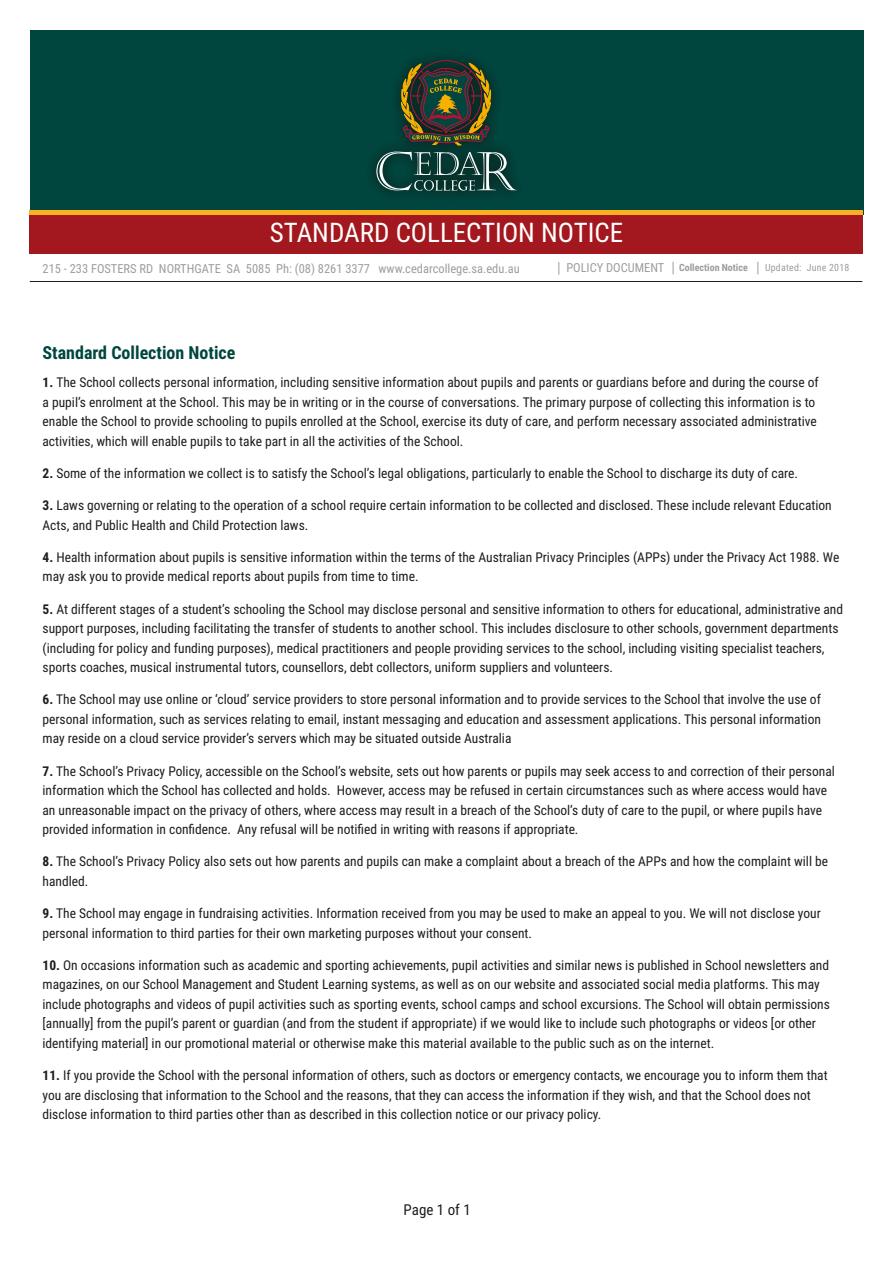
<style>
.page{position:relative;width:893px;height:1263px;background:#fff}
.page>*{position:absolute;margin:0;border:0;box-sizing:border-box;transform-origin:0 0}
.t1{font:27px "Roboto Condensed";color:#fff}
.t2{font:700 18px "Roboto Condensed";color:#00463f}
.t3{font:15px "Roboto Condensed";color:#1d1d1b}
.t4{font:13.5px/19.5px "Roboto Condensed";color:#1d1d1b}
.t5{font:12.45px "Roboto Condensed";color:#9d9d9c}
.t6{font:700 9.9px "Roboto Condensed";color:#9d9d9c}
.t7{font:9.9px "Roboto Condensed";letter-spacing:.02em;color:#9d9d9c}
.s1{font-weight:400;font-size:12.45px}
.s2{font-weight:700}
</style>
<div class="page">
<div style="left:30px;top:30px;width:833px;height:180px;background:#00463f"></div>
<div style="left:30px;top:215px;width:833px;height:39px;background:#a2181e"></div>
<div style="left:30px;top:210px;width:833px;height:5px;background:#f9b122"></div>
<div style="left:363px;top:46px;width:166px;height:158px;background:#00463f"></div>
<svg style="left:376px;top:152px;width:141px;height:39px"></svg>
<svg style="left:401px;top:60px;width:90px;height:85px"></svg>
<svg style="left:673px;top:262px;width:1px;height:12px"></svg>
<svg style="left:758px;top:262px;width:1px;height:12px"></svg>
<hr style="left:30px;top:281px;width:832px;height:1px;background:#1d1d1b">
<svg style="left:558px;top:262px;width:1px;height:13px"></svg>
<h1 class="t1" style="left:270px;top:214px;width:355px">STANDARD COLLECTION NOTICE</h1>
<p class="t5" style="left:43px;top:260px;width:479px">215 - 233 FOSTERS RD NORTHGATE SA 5085 Ph: (08) 8261 3377 www.cedarcollege.sa.edu.au</p>
<p class="t6" style="left:566px;top:260px;width:183px"><span class="s1">POLICY DOCUMENT</span> Collection Notice</p>
<p class="t7" style="left:765px;top:260px;width:86px">Updated: June 2018</p>
<h2 class="t2" style="left:43px;top:340px;width:195px">Standard Collection Notice</h2>
<p class="t4" style="left:43px;top:372px;width:778px"><span class="s2">1.</span> The School collects personal information, including sensitive information about pupils and parents or guardians before and during the course of a pupil’s enrolment at the School. This may be in writing or in the course of conversations. The primary purpose of collecting this information is to enable the School to provide schooling to pupils enrolled at the School, exercise its duty of care, and perform necessary associated administrative activities, which will enable pupils to take part in all the activities of the School.</p>
<p class="t4" style="left:43px;top:463px;width:757px"><span class="s2">2.</span> Some of the information we collect is to satisfy the School’s legal obligations, particularly to enable the School to discharge its duty of care.</p>
<p class="t4" style="left:43px;top:495px;width:791px"><span class="s2">3.</span> Laws governing or relating to the operation of a school require certain information to be collected and disclosed. These include relevant Education<br>Acts, and Public Health and Child Protection laws.</p>
<p class="t4" style="left:43px;top:547px;width:798px"><span class="s2">4.</span> Health information about pupils is sensitive information within the terms of the Australian Privacy Principles (APPs) under the Privacy Act 1988. We may ask you to provide medical reports about pupils from time to time.</p>
<p class="t4" style="left:43px;top:598px;width:802px"><span class="s2">5.</span> At different stages of a student’s schooling the School may disclose personal and sensitive information to others for educational, administrative and support purposes, including facilitating the transfer of students to another school. This includes disclosure to other schools, government departments (including for policy and funding purposes), medical practitioners and people providing services to the school, including visiting specialist teachers, sports coaches, musical instrumental tutors, counsellors, debt collectors, uniform suppliers and volunteers.</p>
<p class="t4" style="left:43px;top:689px;width:780px;text-align:justify"><span class="s2">6.</span> The School may use online or ‘cloud’ service providers to store personal information and to provide services to the School that involve the use of personal information, such as services relating to email, instant messaging and education and assessment applications. This personal information may reside on a cloud service provider’s servers which may be situated outside Australia</p>
<p class="t4" style="left:43px;top:760px;width:794px"><span class="s2">7.</span> The School’s Privacy Policy, accessible on the School’s website, sets out how parents or pupils may seek access to and correction of their personal information which the School has collected and holds. However, access may be refused in certain circumstances such as where access would have an unreasonable impact on the privacy of others, where access may result in a breach of the School’s duty of care to the pupil, or where pupils have provided information in confidence. Any refusal will be notified in writing with reasons if appropriate.</p>
<p class="t4" style="left:43px;top:851px;width:787px"><span class="s2">8.</span> The School’s Privacy Policy also sets out how parents and pupils can make a complaint about a breach of the APPs and how the complaint will be handled.</p>
<p class="t4" style="left:43px;top:903px;width:780px"><span class="s2">9.</span> The School may engage in fundraising activities. Information received from you may be used to make an appeal to you. We will not disclose your personal information to third parties for their own marketing purposes without your consent.</p>
<p class="t4" style="left:43px;top:955px;width:789px"><span class="s2">10.</span> On occasions information such as academic and sporting achievements, pupil activities and similar news is published in School newsletters and magazines, on our School Management and Student Learning systems, as well as on our website and associated social media platforms. This may include photographs and videos of pupil activities such as sporting events, school camps and school excursions. The School will obtain permissions [annually] from the pupil’s parent or guardian (and from the student if appropriate) if we would like to include such photographs or videos [or other identifying material] in our promotional material or otherwise make this material available to the public such as on the internet.</p>
<p class="t4" style="left:43px;top:1065px;width:787px"><span class="s2">11.</span> If you provide the School with the personal information of others, such as doctors or emergency contacts, we encourage you to inform them that you are disclosing that information to the School and the reasons, that they can access the information if they wish, and that the School does not disclose information to third parties other than as described in this collection notice or our privacy policy.</p>
<p class="t3" style="left:404px;top:1199px;width:69px">Page 1 of 1</p>
</div>
